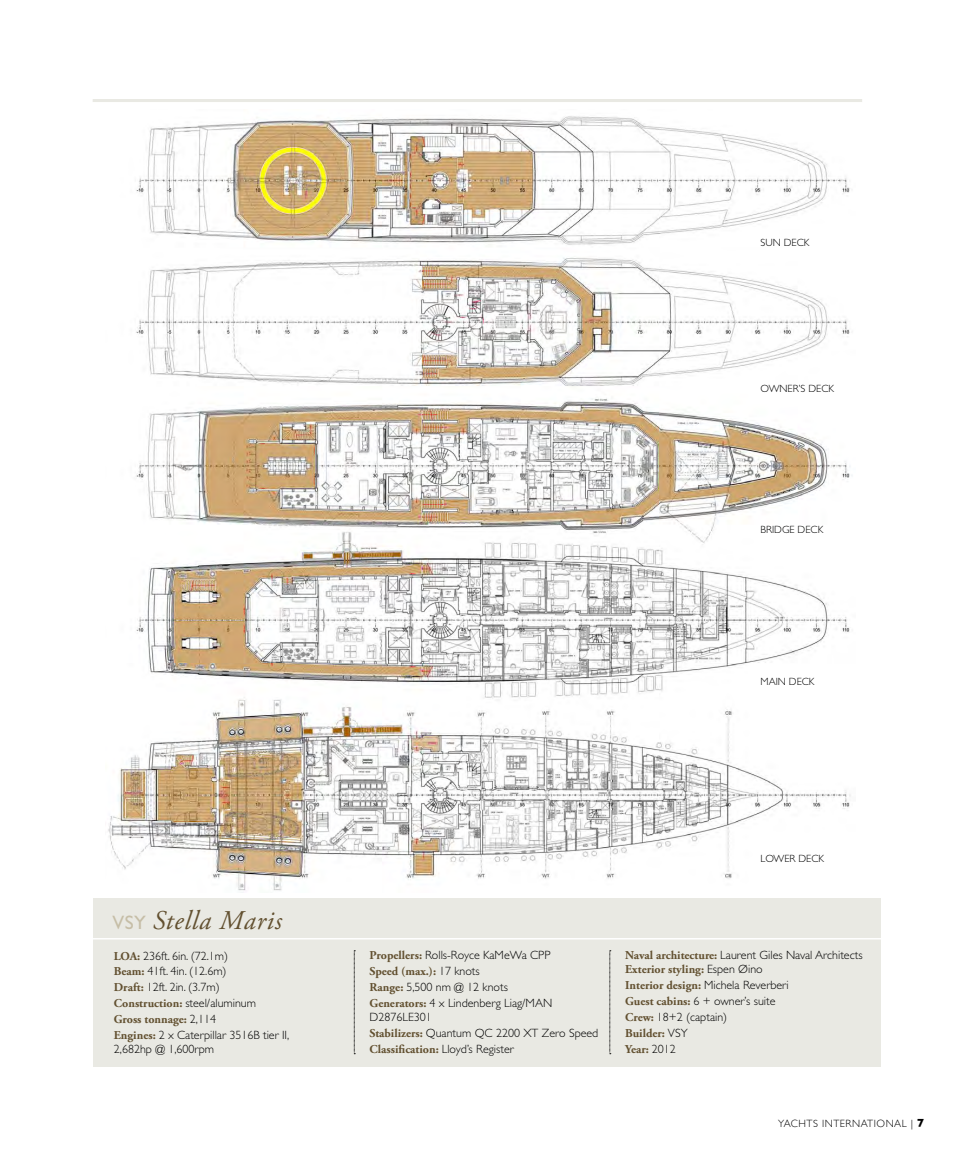
<style>
.page{position:relative;width:972px;height:1175px;background:#fff}
.page>*{position:absolute;margin:0;border:0;box-sizing:border-box;transform-origin:0 0}
.Info_Box_Head{font:italic 27px "Adobe Garamond Pro";letter-spacing:.03em;color:#625030}
.Info_Box_Text{font:300 12px/13.5px "Gill Sans Std";color:#000}
.Info_Box_Text-2{font:700 12px "Adobe Garamond Pro";color:#625030}
.Captions{font:300 10.5px "Gill Sans Std";color:#000}
.t1{font:300 10.5px "Gill Sans";letter-spacing:.05em;color:#000}
.s1{font-family:"Gill Sans Std";font-style:normal;font-size:19.5px;color:#c6bea7}
.s2{font-family:"Adobe Garamond Pro";font-weight:700;color:#625030}
.s3{font-family:"Gill Sans Std";font-weight:300;color:#000}
.s4{font-weight:700;font-size:12px}
</style>
<div class="page">
<div style="left:93px;top:898px;width:787px;height:168px;background:#e9e9e3"></div>
<hr style="left:90px;top:938px;width:803px;height:1px;background:#fff">
<svg style="left:354px;top:950px;width:1px;height:104px"></svg>
<svg style="left:610px;top:950px;width:1px;height:104px"></svg>
<hr style="left:93px;top:99px;width:769px;height:3px;background:#e9e9e3">
<img style="left:108px;top:116px;width:744px;height:775px">
<p class="Info_Box_Head" style="left:112px;top:903px;width:171px"><span class="s1">VSY</span> Stella Maris</p>
<p class="Info_Box_Text" style="left:114px;top:948px;width:116px"><span class="s2">LOA:</span> 236ft. 6in. (72.1m)</p>
<p class="Info_Box_Text" style="left:114px;top:964px;width:114px"><span class="s2">Beam:</span> 41ft. 4in. (12.6m)</p>
<p class="Info_Box_Text" style="left:114px;top:980px;width:107px"><span class="s2">Draft:</span> 12ft. 2in. (3.7m)</p>
<p class="Info_Box_Text" style="left:114px;top:996px;width:144px"><span class="s2">Construction:</span> steel/aluminum</p>
<p class="Info_Box_Text-2" style="left:114px;top:1012px;width:104px">Gross tonnage: <span class="s3">2,114</span></p>
<p class="Info_Box_Text" style="left:114px;top:1028px;width:177px"><span class="s2">Engines:</span> 2 x Caterpillar 3516B tier II,<br>2,682hp @ 1,600rpm</p>
<p class="Captions" style="left:760px;top:236px;width:50px">SUN DECK</p>
<p class="Captions" style="left:760px;top:382px;width:75px">OWNER’S DECK</p>
<p class="Captions" style="left:760px;top:523px;width:64px">BRIDGE DECK</p>
<p class="Captions" style="left:760px;top:676px;width:56px">MAIN DECK</p>
<p class="Captions" style="left:760px;top:852px;width:65px">LOWER DECK</p>
<p class="Info_Box_Text" style="left:370px;top:948px;width:182px"><span class="s2">Propellers:</span> Rolls-Royce KaMeWa CPP</p>
<p class="Info_Box_Text-2" style="left:370px;top:964px;width:112px">Speed (max.): <span class="s3">17 knots</span></p>
<p class="Info_Box_Text" style="left:370px;top:980px;width:140px"><span class="s2">Range:</span> 5,500 nm @ 12 knots</p>
<p class="Info_Box_Text" style="left:370px;top:996px;width:184px"><span class="s2">Generators:</span> 4 x Lindenberg Liag/MAN<br>D2876LE301</p>
<p class="Info_Box_Text" style="left:370px;top:1026px;width:230px"><span class="s2">Stabilizers:</span> Quantum QC 2200 XT Zero Speed</p>
<p class="Info_Box_Text-2" style="left:370px;top:1041px;width:146px">Classification: <span class="s3">Lloyd’s Register</span></p>
<p class="Info_Box_Text" style="left:625px;top:948px;width:239px"><span class="s2">Naval architecture:</span> Laurent Giles Naval Architects<br><span class="s2">Exterior styling:</span> Espen Øino</p>
<p class="Info_Box_Text" style="left:625px;top:978px;width:165px"><span class="s2">Interior design:</span> Michela Reverberi</p>
<p class="Info_Box_Text" style="left:625px;top:994px;width:152px"><span class="s2">Guest cabins:</span> 6 + owner’s suite</p>
<p class="Info_Box_Text" style="left:625px;top:1010px;width:104px"><span class="s2">Crew:</span> 18+2 (captain)</p>
<p class="Info_Box_Text-2" style="left:625px;top:1025px;width:64px">Builder: <span class="s3">VSY</span></p>
<p class="Info_Box_Text-2" style="left:625px;top:1041px;width:52px">Year: <span class="s3">2012</span></p>
<p class="t1" style="left:778px;top:1117px;width:147px">YACHTS INTERNATIONAL | <span class="s4">7</span></p>
</div>
